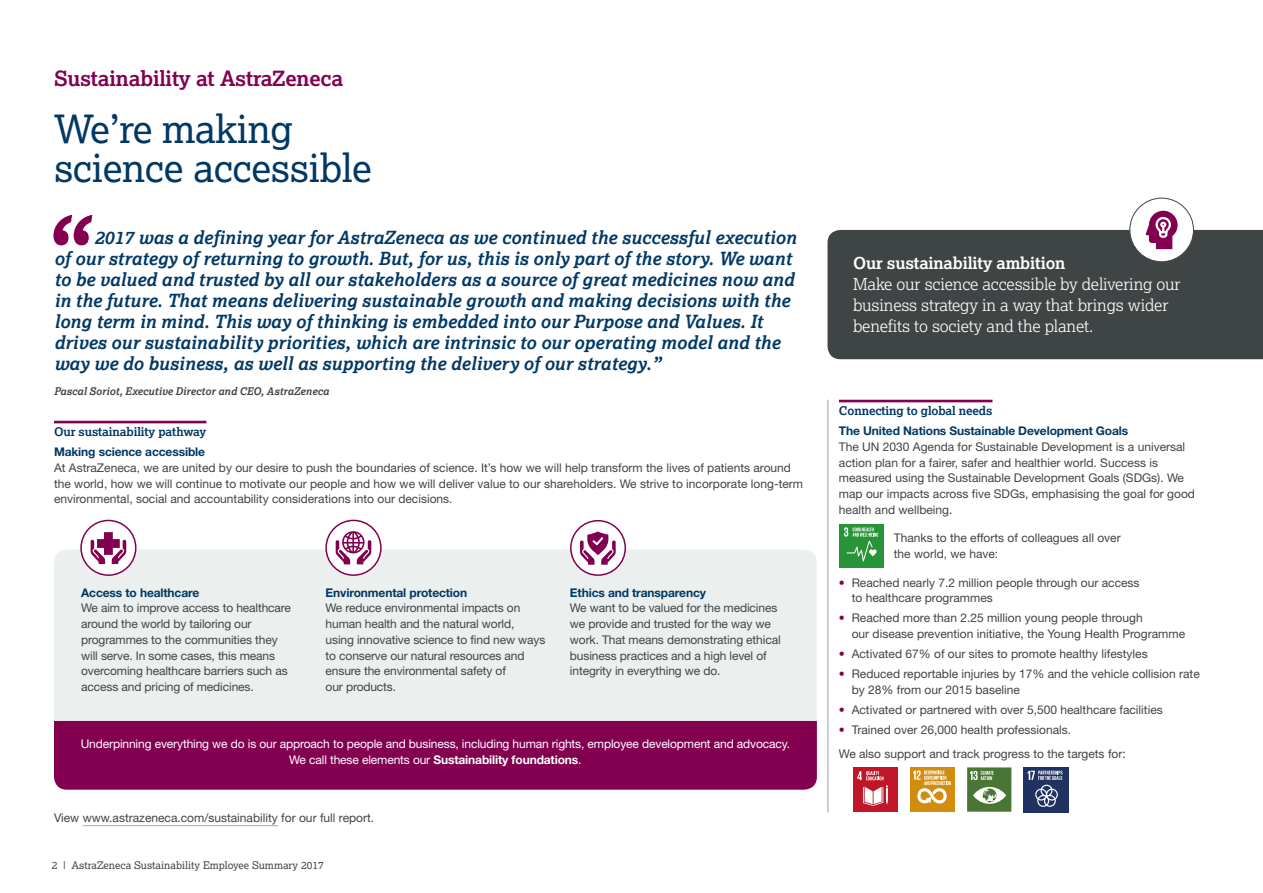
<style>
.page{position:relative;width:1263px;height:893px;background:#fff}
.page>*{position:absolute;margin:0;border:0;box-sizing:border-box;transform-origin:0 0}
.t1{font:39px/39px "Lexia";letter-spacing:-.01em;color:#003865}
.t2{font:700 21px "Lexia";letter-spacing:-.01em;color:#830051}
.t3{font:italic 700 18px/21px "Lexia";color:#003865}
.t4{font:300 16.5px/21px "Lexia";letter-spacing:-.01em;color:#fff}
.t5{font:700 16.5px "Lexia";letter-spacing:-.01em;color:#fff}
.t6{font:12px/15.8px "Helvetica Neue";color:#3f4444}
.t7{font:12px/15.8px "Helvetica Neue";letter-spacing:-.01em;color:#fff;text-align:center}
.t8{font:700 12px "Helvetica Neue";letter-spacing:-.01em;color:#003865}
.t9{font:700 12px "Lexia";letter-spacing:-.01em;color:#003865}
.t10{font:italic 700 10.5px "Lexia";color:#3f4444}
.t11{font:10.5px "Lexia";color:#3f4444}
.s1{font-weight:700}
.s2{color:#830051}
</style>
<div class="page">
<hr style="left:54px;top:421px;width:152px;height:2px;background:#830051">
<svg style="left:53px;top:215px;width:39px;height:30px"></svg>
<div style="left:827px;top:230px;width:436px;height:129px;background:#3f4444"></div>
<div style="left:1130px;top:198px;width:63px;height:64px;background:#fff;border-radius:50%"></div>
<div style="left:1129px;top:198px;width:65px;height:64px;border:1px solid #3f4444;border-radius:50%"></div>
<svg style="left:1145px;top:211px;width:32px;height:38px"></svg>
<div style="left:54px;top:721px;width:763px;height:69px;background:#830051"></div>
<div style="left:54px;top:550px;width:763px;height:171px;background:#ebefee"></div>
<hr style="left:827px;top:400px;width:1px;height:412px;background:#9fa1a1">
<hr style="left:839px;top:400px;width:153px;height:2px;background:#830051">
<div style="left:839px;top:524px;width:45px;height:44px;background:#289438"></div>
<svg style="left:844px;top:527px;width:34px;height:34px"></svg>
<div style="left:853px;top:768px;width:44px;height:44px;background:#c11628"></div>
<svg style="left:857px;top:771px;width:31px;height:35px"></svg>
<svg style="left:967px;top:767px;width:44px;height:45px"></svg>
<div style="left:910px;top:767px;width:44px;height:45px;background:#d28d0e"></div>
<svg style="left:913px;top:770px;width:38px;height:33px"></svg>
<div style="left:1023px;top:767px;width:46px;height:45px;background:#1f3262"></div>
<svg style="left:1027px;top:771px;width:35px;height:36px"></svg>
<hr style="left:83px;top:825px;width:195px;height:1px;background:#9db0ac">
<div style="left:81px;top:520px;width:55px;height:55px;background:#fff;border-radius:50%"></div>
<div style="left:80px;top:520px;width:56px;height:56px;border:2px solid #830051;border-radius:50%"></div>
<svg style="left:91px;top:532px;width:35px;height:32px"></svg>
<div style="left:571px;top:521px;width:54px;height:54px;background:#fff;border-radius:50%"></div>
<div style="left:570px;top:520px;width:56px;height:56px;border:2px solid #830051;border-radius:50%"></div>
<svg style="left:580px;top:531px;width:36px;height:34px"></svg>
<svg style="left:326px;top:520px;width:55px;height:55px"></svg>
<div style="left:325px;top:520px;width:57px;height:56px;border:2px solid #830051;border-radius:50%"></div>
<svg style="left:336px;top:531px;width:35px;height:33px"></svg>
<h2 class="t2" style="left:54px;top:65px;width:291px">Sustainability at AstraZeneca</h2>
<h1 class="t1" style="left:54px;top:108px;width:319px">We’re making science accessible</h1>
<p class="t3" style="left:54px;top:226px;width:744px;text-indent:40px">2017 was a defining year for AstraZeneca as we continued the successful execution of our strategy of returning to growth. But, for us, this is only part of the story. We want to be valued and trusted by all our stakeholders as a source of great medicines now and in the future. That means delivering sustainable growth and making decisions with the long term in mind. This way of thinking is embedded into our Purpose and Values. It drives our sustainability priorities, which are intrinsic to our operating model and the way we do business, as well as supporting the delivery of our strategy.”</p>
<p class="t10" style="left:54px;top:385px;width:276px">Pascal Soriot, Executive Director and CEO, AstraZeneca</p>
<p class="t9" style="left:54px;top:424px;width:154px">Our sustainability pathway</p>
<p class="t8" style="left:54px;top:444px;width:153px">Making science accessible</p>
<p class="t6" style="left:54px;top:460px;width:751px">At AstraZeneca, we are united by our desire to push the boundaries of science. It’s how we will help transform the lives of patients around the world, how we will continue to motivate our people and how we will deliver value to our shareholders. We strive to incorporate long-term environmental, social and accountability considerations into our decisions.</p>
<p class="t8" style="left:81px;top:585px;width:120px">Access to healthcare</p>
<p class="t6" style="left:81px;top:600px;width:211px">We aim to improve access to healthcare around the world by tailoring our programmes to the communities they will serve. In some cases, this means overcoming healthcare barriers such as access and pricing of medicines.</p>
<p class="t8" style="left:326px;top:585px;width:143px">Environmental protection</p>
<p class="t6" style="left:326px;top:600px;width:221px">We reduce environmental impacts on human health and the natural world, using innovative science to find new ways to conserve our natural resources and ensure the environmental safety of<br>our products.</p>
<p class="t8" style="left:570px;top:585px;width:138px">Ethics and transparency</p>
<p class="t6" style="left:570px;top:600px;width:212px">We want to be valued for the medicines we provide and trusted for the way we work. That means demonstrating ethical business practices and a high level of integrity in everything we do.</p>
<p class="t7" style="left:81px;top:735px;width:711px">Underpinning everything we do is our approach to people and business, including human rights, employee development and advocacy.<br>We call these elements our <span class="s1">Sustainability foundations</span>.</p>
<p class="t6" style="left:54px;top:809px;width:322px">View www.astrazeneca.com/sustainability for our full report.</p>
<p class="t11" style="left:52px;top:859px;width:273px">2 | AstraZeneca Sustainability Employee Summary 2017</p>
<h3 class="t5" style="left:853px;top:253px;width:214px">Our sustainability ambition</h3>
<h3 class="t4" style="left:853px;top:274px;width:329px">Make our science accessible by delivering our business strategy in a way that brings wider benefits to society and the planet.</h3>
<p class="t9" style="left:839px;top:403px;width:155px">Connecting to global needs</p>
<p class="t8" style="left:839px;top:423px;width:291px">The United Nations Sustainable Development Goals</p>
<p class="t6" style="left:839px;top:438px;width:358px">The UN 2030 Agenda for Sustainable Development is a universal action plan for a fairer, safer and healthier world. Success is measured using the Sustainable Development Goals (SDGs). We map our impacts across five SDGs, emphasising the goal for good health and wellbeing.</p>
<p class="t6" style="left:894px;top:530px;width:228px">Thanks to the efforts of colleagues all over the world, we have:</p>
<p class="t6" style="left:852px;top:574px;width:289px;text-indent:-13px"><span class="s2">•</span> Reached nearly 7.2 million people through our access to healthcare programmes</p>
<p class="t6" style="left:852px;top:610px;width:335px;text-indent:-13px"><span class="s2">•</span> Reached more than 2.25 million young people through<br>our disease prevention initiative, the Young Health Programme</p>
<p class="t6" style="left:839px;top:646px;width:310px"><span class="s2">•</span> Activated 67% of our sites to promote healthy lifestyles</p>
<p class="t6" style="left:852px;top:666px;width:350px;text-indent:-13px"><span class="s2">•</span> Reduced reportable injuries by 17% and the vehicle collision rate by 28% from our 2015 baseline</p>
<p class="t6" style="left:839px;top:701px;width:325px"><span class="s2">•</span> Activated or partnered with over 5,500 healthcare facilities</p>
<p class="t6" style="left:839px;top:717px;width:288px;line-height:24.3px"><span class="s2">•</span> Trained over 26,000 health professionals.<br>We also support and track progress to the targets for:</p>
</div>
